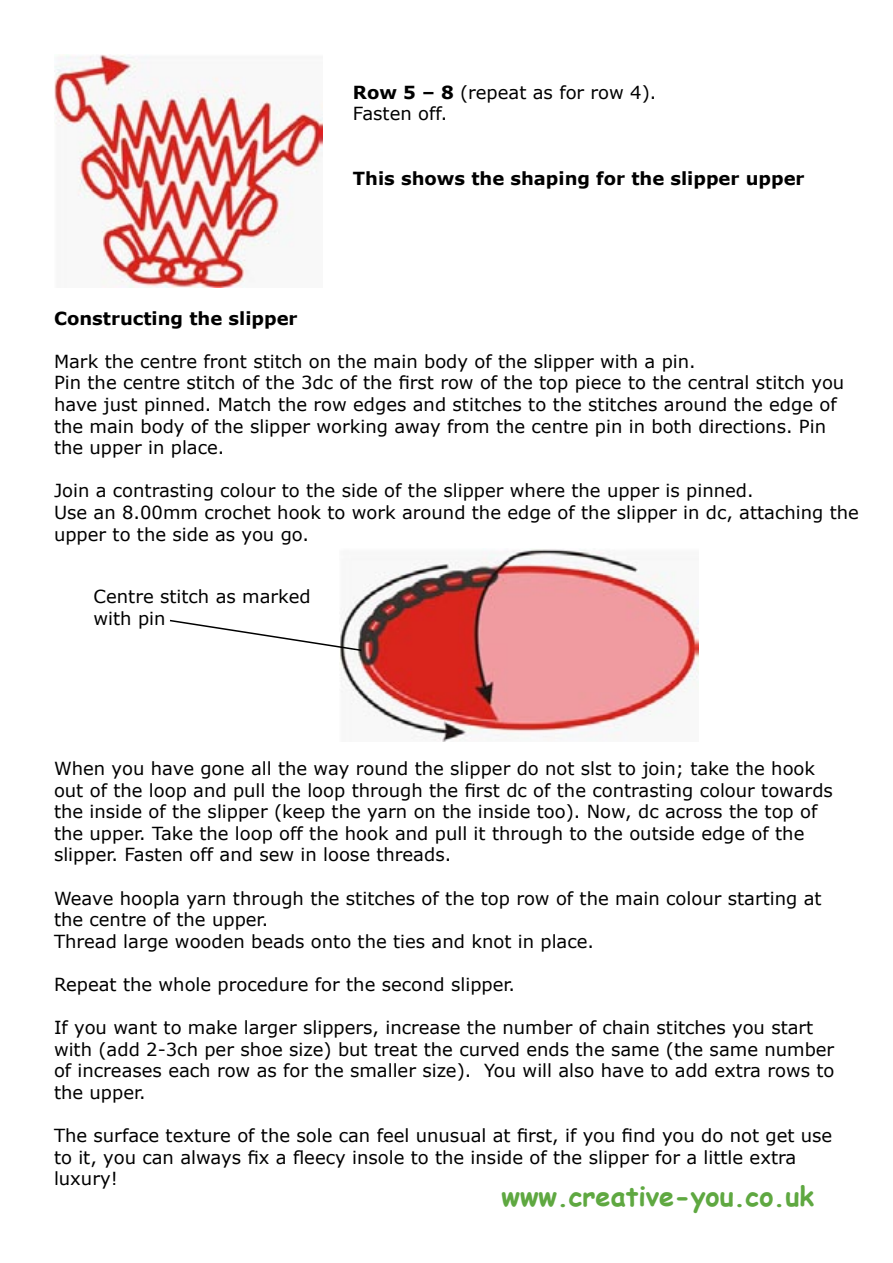
<style>
.page{position:relative;width:893px;height:1263px;background:#fff}
.page>*{position:absolute;margin:0;border:0;box-sizing:border-box;transform-origin:0 0}
.t1{font:700 27px "Comic Sans MS";color:#5fa841}
.t2{font:18px/21.6px "Verdana";color:#000}
.t3{font:700 18px "Verdana";color:#000}
.s1{font-weight:700}
</style>
<div class="page">
<img style="left:54px;top:54px;width:269px;height:234px">
<img style="left:340px;top:549px;width:359px;height:192px">
<svg style="left:170px;top:619px;width:193px;height:33px"></svg>
<p class="t2" style="left:353px;top:81px;width:305px"><span class="s1">Row 5 – 8</span> (repeat as for row 4).</p>
<p class="t2" style="left:353px;top:103px;width:96px">Fasten off.</p>
<p class="t3" style="left:353px;top:166px;width:453px">This shows the shaping for the slipper upper</p>
<p class="t3" style="left:54px;top:305px;width:245px">Constructing the slipper</p>
<p class="t2" style="left:54px;top:350px;width:643px">Mark the centre front stitch on the main body of the slipper with a pin.</p>
<p class="t2" style="left:54px;top:372px;width:792px">Pin the centre stitch of the 3dc of the first row of the top piece to the central stitch you have just pinned. Match the row edges and stitches to the stitches around the edge of the main body of the slipper working away from the centre pin in both directions. Pin the upper in place.</p>
<p class="t2" style="left:54px;top:480px;width:701px">Join a contrasting colour to the side of the slipper where the upper is pinned.</p>
<p class="t2" style="left:54px;top:501px;width:806px">Use an 8.00mm crochet hook to work around the edge of the slipper in dc, attaching the upper to the side as you go.</p>
<p class="t2" style="left:94px;top:586px;width:219px">Centre stitch as marked with pin</p>
<p class="t2" style="left:54px;top:757px;width:780px">When you have gone all the way round the slipper do not slst to join; take the hook out of the loop and pull the loop through the first dc of the contrasting colour towards the inside of the slipper (keep the yarn on the inside too). Now, dc across the top of the upper. Take the loop off the hook and pull it through to the outside edge of the slipper. Fasten off and sew in loose threads.</p>
<p class="t2" style="left:54px;top:887px;width:769px">Weave hoopla yarn through the stitches of the top row of the main colour starting at the centre of the upper.</p>
<p class="t2" style="left:54px;top:930px;width:542px">Thread large wooden beads onto the ties and knot in place.</p>
<p class="t2" style="left:54px;top:973px;width:463px">Repeat the whole procedure for the second slipper.</p>
<p class="t2" style="left:54px;top:1017px;width:782px">If you want to make larger slippers, increase the number of chain stitches you start with (add 2-3ch per shoe size) but treat the curved ends the same (the same number of increases each row as for the smaller size). You will also have to add extra rows to the upper.</p>
<p class="t2" style="left:54px;top:1125px;width:780px">The surface texture of the sole can feel unusual at first, if you find you do not get use to it, you can always fix a fleecy insole to the inside of the slipper for a little extra luxury!</p>
<p class="t1" style="left:502px;top:1176px;width:314px">www.creative-you.co.uk</p>
</div>
